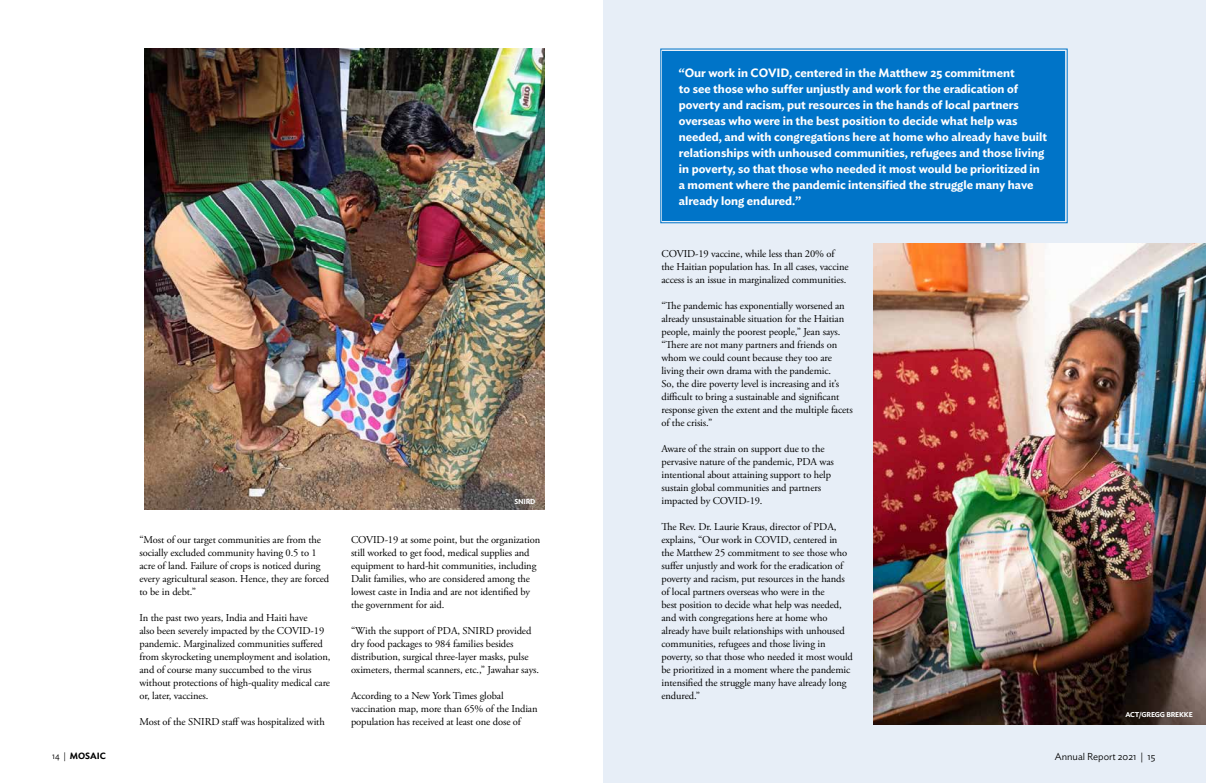
<style>
.page{position:relative;width:1206px;height:783px;background:#fff}
.page>*{position:absolute;margin:0;border:0;box-sizing:border-box;transform-origin:0 0}
.t1{font:600 12px/16px "Ideal Sans";color:#fff}
.t2{font:10.5px/13px "Adobe Garamond Pro";letter-spacing:-.01em;color:#000}
.t3{font:300 10px "Ideal Sans";color:#000}
.t4{font:600 9px "Ideal Sans";color:#000}
.t5{font:600 7px "Ideal Sans";letter-spacing:-.02em;color:#fff}
.s1{font-weight:300}
</style>
<div class="page">
<div style="left:603px;top:0;width:603px;height:783px;background:#e7eef7"></div>
<div style="left:660px;top:48px;width:408px;height:176px;background:#0074c8"></div>
<div style="left:663px;top:51px;width:402px;height:170px;border:2px solid #0074c8"></div>
<img style="left:144px;top:49px;width:400px;height:460px">
<img style="left:873px;top:244px;width:333px;height:481px">
<p class="t2" style="left:140px;top:533px;width:191px">“Most of our target communities are from the socially excluded community having 0.5 to 1 acre of land. Failure of crops is noticed during every agricultural season. Hence, they are forced to be in debt.”</p>
<p class="t2" style="left:140px;top:611px;width:193px">In the past two years, India and Haiti have<br>also been severely impacted by the COVID-19 pandemic. Marginalized communities suffered from skyrocketing unemployment and isolation, and of course many succumbed to the virus without protections of high-quality medical care or, later, vaccines.</p>
<p class="t2" style="left:140px;top:715px;width:187px">Most of the SNIRD staff was hospitalized with</p>
<p class="t5" style="left:514px;top:496px;width:23px">SNIRD</p>
<p class="t2" style="left:351px;top:533px;width:191px">COVID-19 at some point, but the organization still worked to get food, medical supplies and equipment to hard-hit communities, including Dalit families, who are considered among the lowest caste in India and are not identified by the government for aid.</p>
<p class="t2" style="left:351px;top:624px;width:190px">“With the support of PDA, SNIRD provided dry food packages to 984 families besides distribution, surgical three-layer masks, pulse oximeters, thermal scanners, etc.,” Jawahar says.</p>
<p class="t2" style="left:351px;top:689px;width:188px">According to a New York Times global vaccination map, more than 65% of the Indian population has received at least one dose of</p>
<p class="t1" style="left:679px;top:64px;width:370px">“Our work in COVID, centered in the Matthew 25 commitment<br>to see those who suffer unjustly and work for the eradication of poverty and racism, put resources in the hands of local partners overseas who were in the best position to decide what help was needed, and with congregations here at home who already have built relationships with unhoused communities, refugees and those living in poverty, so that those who needed it most would be prioritized in a moment where the pandemic intensified the struggle many have already long endured.”</p>
<p class="t2" style="left:662px;top:247px;width:189px">COVID-19 vaccine, while less than 20% of the Haitian population has. In all cases, vaccine access is an issue in marginalized communities.</p>
<p class="t2" style="left:662px;top:299px;width:193px">“The pandemic has exponentially worsened an already unsustainable situation for the Haitian people, mainly the poorest people,” Jean says. “There are not many partners and friends on whom we could count because they too are living their own drama with the pandemic.<br>So, the dire poverty level is increasing and it’s difficult to bring a sustainable and significant response given the extent and the multiple facets of the crisis.”</p>
<p class="t2" style="left:662px;top:442px;width:174px">Aware of the strain on support due to the pervasive nature of the pandemic, PDA was intentional about attaining support to help sustain global communities and partners impacted by COVID-19.</p>
<p class="t2" style="left:662px;top:520px;width:193px">The Rev. Dr. Laurie Kraus, director of PDA, explains, “Our work in COVID, centered in<br>the Matthew 25 commitment to see those who suffer unjustly and work for the eradication of poverty and racism, put resources in the hands of local partners overseas who were in the<br>best position to decide what help was needed, and with congregations here at home who already have built relationships with unhoused communities, refugees and those living in poverty, so that those who needed it most would be prioritized in a moment where the pandemic intensified the struggle many have already long endured.”</p>
<p class="t5" style="left:1125px;top:709px;width:69px">ACT/GREGG BREKKE</p>
<p class="t4" style="left:52px;top:749px;width:55px"><span class="s1">14 |</span> MOSAIC</p>
<p class="t3" style="left:1055px;top:749px;width:102px">Annual Report 2021 | 15</p>
</div>
